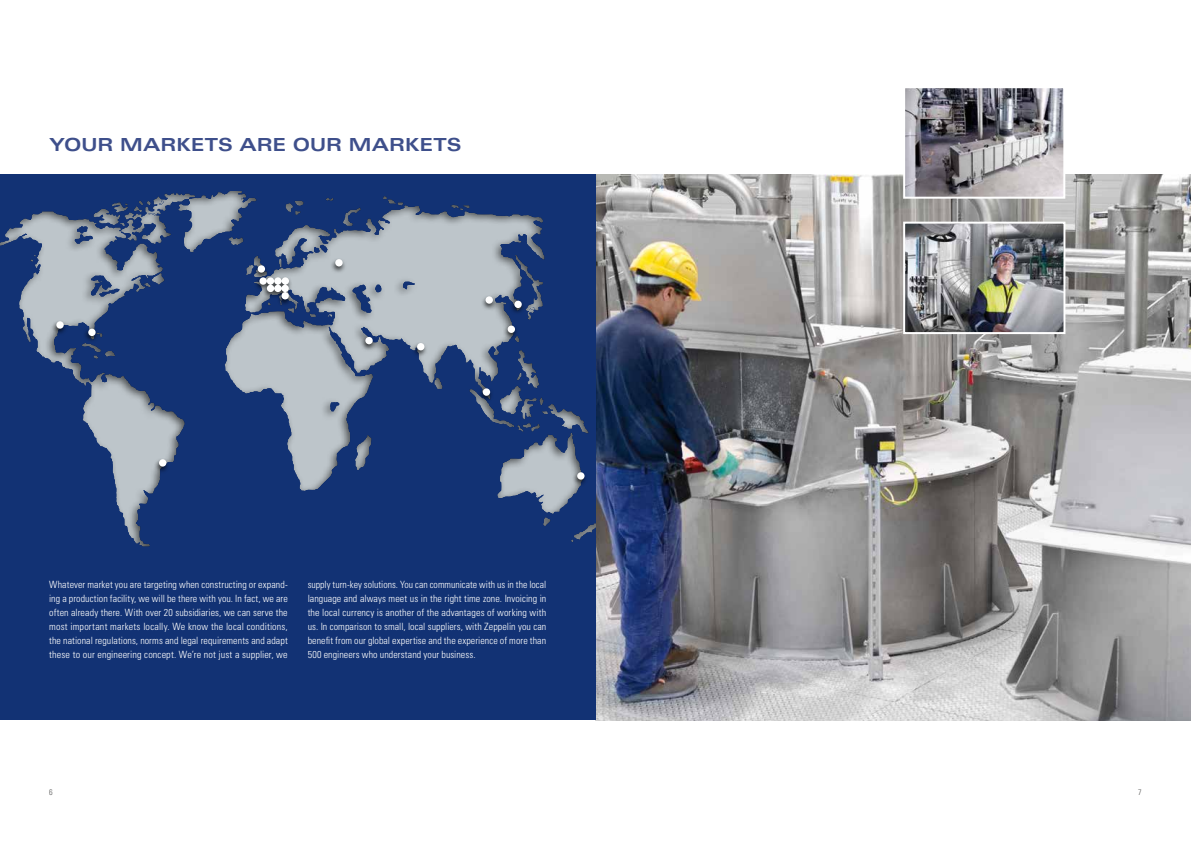
<style>
.page{position:relative;width:1191px;height:842px;background:#fff}
.page>*{position:absolute;margin:0;border:0;box-sizing:border-box;transform-origin:0 0}
.t1{font:700 expanded 18px "Univers LT Std";letter-spacing:.005em;color:#3e4f8b}
.t2{font:300 condensed 10px/14px "Univers LT Std";letter-spacing:.01em;color:#fff;text-align:justify}
.t3{font:300 condensed 8px "Univers LT Std";color:#575756}
</style>
<div class="page">
<img style="left:595px;top:175px;width:596px;height:545px">
<div style="left:0;top:175px;width:595px;height:545px;background:#123274"></div>
<div style="left:0;top:191px;width:595px;height:356px;background:#000;opacity:.61"></div>
<img style="left:906px;top:89px;width:156px;height:107px">
<div style="left:903px;top:86px;width:162px;height:113px;border:2px solid #fff"></div>
<img style="left:906px;top:225px;width:156px;height:106px">
<div style="left:903px;top:222px;width:162px;height:112px;border:2px solid #fff"></div>
<div style="left:330px;top:257px;width:16px;height:17px;background:#000;opacity:.75"></div>
<div style="left:335px;top:259px;width:8px;height:7px;background:#fff;border-radius:50%"></div>
<div style="left:360px;top:335px;width:16px;height:17px;background:#000;opacity:.75"></div>
<div style="left:365px;top:337px;width:8px;height:7px;background:#fff;border-radius:50%"></div>
<div style="left:412px;top:341px;width:16px;height:17px;background:#000;opacity:.75"></div>
<div style="left:417px;top:343px;width:7px;height:7px;background:#fff;border-radius:50%"></div>
<div style="left:83px;top:327px;width:16px;height:16px;background:#000;opacity:.75"></div>
<div style="left:88px;top:329px;width:8px;height:7px;background:#fff;border-radius:50%"></div>
<div style="left:51px;top:319px;width:17px;height:17px;background:#000;opacity:.75"></div>
<div style="left:56px;top:321px;width:8px;height:8px;background:#fff;border-radius:50%"></div>
<div style="left:154px;top:457px;width:16px;height:17px;background:#000;opacity:.75"></div>
<div style="left:159px;top:459px;width:7px;height:8px;background:#fff;border-radius:50%"></div>
<div style="left:480px;top:294px;width:17px;height:17px;background:#000;opacity:.75"></div>
<div style="left:485px;top:296px;width:8px;height:8px;background:#fff;border-radius:50%"></div>
<div style="left:509px;top:299px;width:16px;height:16px;background:#000;opacity:.75"></div>
<div style="left:514px;top:301px;width:8px;height:7px;background:#fff;border-radius:50%"></div>
<div style="left:502px;top:324px;width:17px;height:16px;background:#000;opacity:.75"></div>
<div style="left:507px;top:326px;width:8px;height:7px;background:#fff;border-radius:50%"></div>
<div style="left:477px;top:387px;width:17px;height:16px;background:#000;opacity:.75"></div>
<div style="left:483px;top:388px;width:7px;height:8px;background:#fff;border-radius:50%"></div>
<div style="left:572px;top:470px;width:16px;height:17px;background:#000;opacity:.75"></div>
<div style="left:577px;top:472px;width:7px;height:8px;background:#fff;border-radius:50%"></div>
<svg style="left:246px;top:255px;width:48px;height:58px"></svg>
<h1 class="t1" style="left:49px;top:134px;width:414px">YOUR MARKETS ARE OUR MARKETS</h1>
<p class="t2" style="left:49px;top:577px;width:240px">Whatever market you are targeting when constructing or expand&shy;ing a production facility, we will be there with you. In fact, we are often already there. With over 20 subsidiaries, we can serve the most important markets locally. We know the local conditions, the national regulations, norms and legal requirements and adapt these to our engineering concept. We’re not just a supplier, we</p>
<p class="t2" style="left:308px;top:577px;width:240px">supply turn-key solutions. You can communicate with us in the local language and always meet us in the right time zone. Invoicing in the local currency is another of the advantages of working with us. In comparison to small, local suppliers, with Zeppelin you can benefit from our global expertise and the experience of more than 500 engineers who understand your business.</p>
<p class="t3" style="left:49px;top:788px;width:5px">6</p>
<p class="t3" style="left:1138px;top:788px;width:5px">7</p>
</div>
